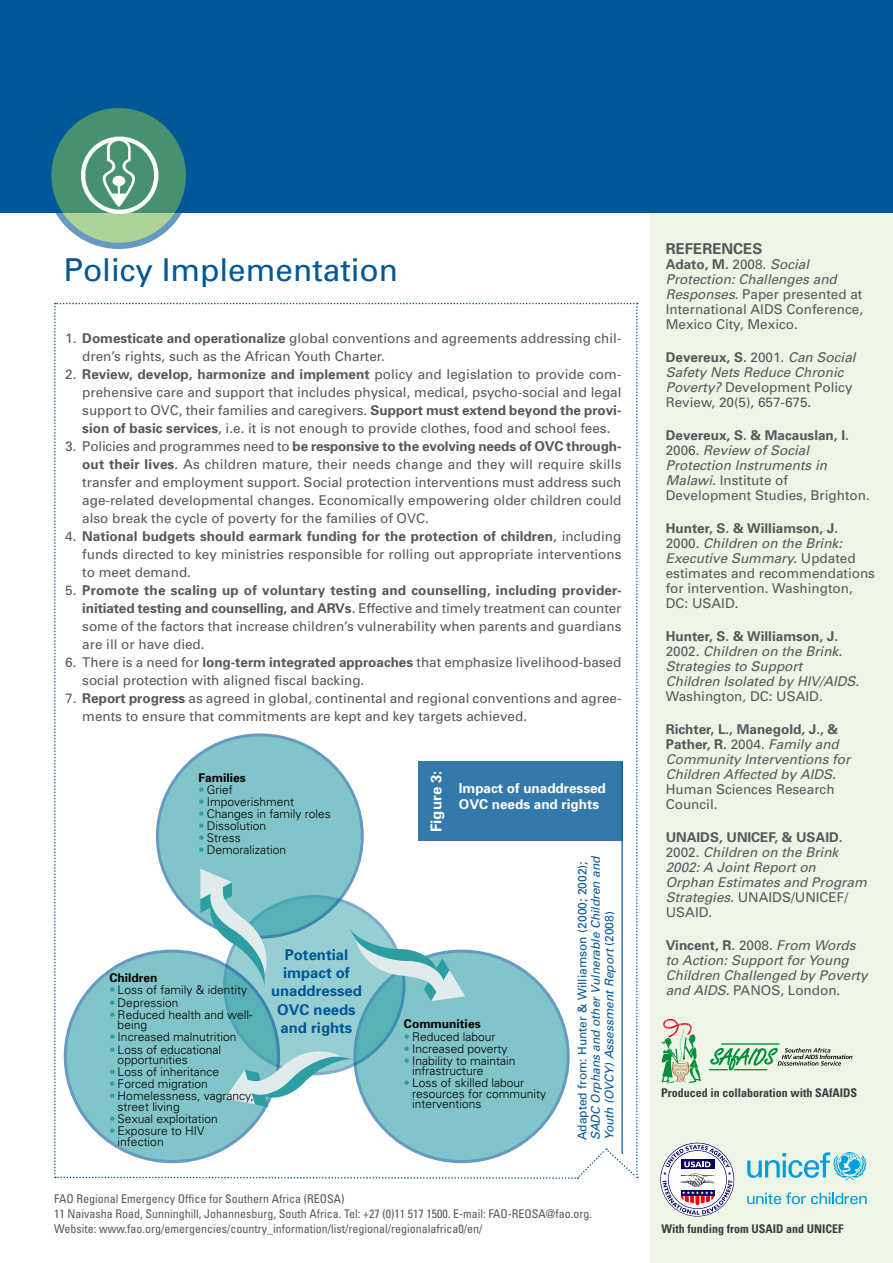
<style>
.page{position:relative;width:893px;height:1263px;background:#fff}
.page>*{position:absolute;margin:0;border:0;box-sizing:border-box;transform-origin:0 0}
.t1{font:31.5px "Univers";color:#005898}
.t2{font:700 15px "Univers";color:#58585a}
.t3{font:700 15px "Univers";color:#fff}
.t4{font:700 14.85px/18.1px "Univers";color:#005898;text-align:center}
.t5{font:13.5px/15px "Univers";color:#58585a}
.t6{font:italic 13.5px/15px "Univers";color:#58585a}
.t7{font:700 13.5px/16.5px "Univers";color:#fff}
.t8{font:300 12px/10.5px "Univers";color:#000}
.t9{font:condensed 12px/15px "Univers";color:#58585a}
.t10{font:italic 12px/13.5px "Univers";color:#005898}
.t11{font:700 condensed 12px "Univers";color:#3e3d40}
.t12{font:12px "Univers";color:#005898}
.t13{font:700 12px "Univers";color:#000}
.s1{font-weight:700}
.s2{color:#2e9ea5}
.s3{font-style:normal}
.s4{font-style:italic}
.s5{font-weight:700;font-style:normal}
</style>
<div class="page">
<div style="left:651px;top:179px;width:242px;height:1084px;background:#edf5e7"></div>
<div style="left:0;top:0;width:893px;height:213px;background:#005898"></div>
<svg style="left:54px;top:303px;width:584px;height:876px"></svg>
<div style="left:418px;top:762px;width:205px;height:79px;background:#3379ac"></div>
<hr style="left:621px;top:762px;width:2px;height:392px;background:#005898">
<svg style="left:48px;top:105px;width:141px;height:141px;fill:#479170"></svg>
<div style="left:45px;top:102px;width:147px;height:147px;border:6px solid #005898;border-radius:50%"></div>
<svg style="left:79px;top:129px;width:87px;height:93px"></svg>
<hr style="left:721px;top:1043px;width:59px;height:2px;background:#009037">
<svg style="left:709px;top:1048px;width:143px;height:22px"></svg>
<svg style="left:661px;top:1019px;width:40px;height:64px"></svg>
<svg style="left:663px;top:1145px;width:69px;height:70px"></svg>
<svg style="left:747px;top:1192px;width:119px;height:12px"></svg>
<svg style="left:747px;top:1152px;width:119px;height:28px"></svg>
<h1 class="t1" style="left:64px;top:251px;width:336px">Policy Implementation</h1>
<p class="t5" style="left:82px;top:329px;width:541px;line-height:18px;text-indent:-17px">1. <span class="s1">Domesticate and operationalize</span> global conventions and agreements addressing chil&shy;dren’s rights, such as the African Youth Charter.</p>
<p class="t5" style="left:82px;top:365px;width:541px;line-height:18px;text-align:justify;text-indent:-17px">2. <span class="s1">Review, develop, harmonize and implement</span> policy and legislation to provide com&shy;prehensive care and support that includes physical, medical, psycho-social and legal support to OVC, their families and caregivers. <span class="s1">Support must extend beyond the provi&shy;sion of basic services</span>, i.e. it is not enough to provide clothes, food and school fees.</p>
<p class="t5" style="left:82px;top:437px;width:541px;line-height:18px;text-align:justify;text-indent:-17px">3. Policies and programmes need to <span class="s1">be responsive to the evolving needs of OVC through&shy;out their lives</span>. As children mature, their needs change and they will require skills transfer and employment support. Social protection interventions must address such age-related developmental changes. Economically empowering older children could also break the cycle of poverty for the families of OVC.</p>
<p class="t5" style="left:82px;top:527px;width:541px;line-height:18px;text-align:justify;text-indent:-17px">4. <span class="s1">National budgets should earmark funding for the protection of children</span>, including funds directed to key ministries responsible for rolling out appropriate interventions to meet demand.</p>
<p class="t5" style="left:82px;top:581px;width:541px;line-height:18px;text-align:justify;text-indent:-17px">5. <span class="s1">Promote the scaling up of voluntary testing and counselling, including provider&shy;initiated testing and counselling, and ARVs</span>. Effective and timely treatment can counter some of the factors that increase children’s vulnerability when parents and guardians are ill or have died.</p>
<p class="t5" style="left:82px;top:653px;width:541px;line-height:18px;text-indent:-17px">6. There is a need for <span class="s1">long-term integrated approaches</span> that emphasize livelihood-based social protection with aligned fiscal backing.</p>
<p class="t5" style="left:82px;top:689px;width:541px;line-height:18px;text-indent:-17px">7. <span class="s1">Report progress</span> as agreed in global, continental and regional conventions and agree&shy;ments to ensure that commitments are kept and key targets achieved.</p>
<p class="t13" style="left:198px;top:770px;width:49px">Families</p>
<p class="t8" style="left:198px;top:784px;width:36px"><span class="s2">•</span> Grief</p>
<p class="t8" style="left:198px;top:796px;width:97px"><span class="s2">•</span> Impoverishment</p>
<p class="t8" style="left:198px;top:808px;width:134px"><span class="s2">•</span> Changes in family roles</p>
<p class="t8" style="left:198px;top:821px;width:69px"><span class="s2">•</span> Dissolution</p>
<p class="t8" style="left:198px;top:833px;width:44px"><span class="s2">•</span> Stress</p>
<p class="t8" style="left:198px;top:845px;width:89px"><span class="s2">•</span> Demoralization</p>
<p class="t13" style="left:109px;top:971px;width:50px">Children</p>
<p class="t8" style="left:109px;top:985px;width:139px"><span class="s2">•</span> Loss of family &amp; identity</p>
<p class="t8" style="left:109px;top:997px;width:70px"><span class="s2">•</span> Depression</p>
<p class="t8" style="left:118px;top:1009px;width:136px;text-indent:-8px"><span class="s2">•</span> Reduced health and well&shy;being</p>
<p class="t8" style="left:109px;top:1032px;width:128px"><span class="s2">•</span> Increased malnutrition</p>
<p class="t8" style="left:118px;top:1044px;width:105px;text-indent:-8px"><span class="s2">•</span> Loss of educational opportunities</p>
<p class="t8" style="left:109px;top:1067px;width:111px"><span class="s2">•</span> Loss of inheritance</p>
<p class="t8" style="left:109px;top:1079px;width:100px"><span class="s2">•</span> Forced migration</p>
<p class="t8" style="left:118px;top:1091px;width:138px;text-indent:-8px"><span class="s2">•</span> Homelessness, vagrancy, street living</p>
<p class="t8" style="left:109px;top:1113px;width:110px"><span class="s2">•</span> Sexual exploitation</p>
<p class="t8" style="left:118px;top:1126px;width:88px;text-indent:-8px"><span class="s2">•</span> Exposure to HIV infection</p>
<p class="t4" style="left:271px;top:946px;width:92px">Potential impact of unaddressed<br>OVC needs and rights</p>
<p class="t3" style="left:427px;top:832px;width:63px;rotate:-90deg">Figure 3:</p>
<p class="t7" style="left:459px;top:780px;width:149px">Impact of unaddressed<br>OVC needs and rights</p>
<p class="t13" style="left:404px;top:1017px;width:78px">Communities</p>
<p class="t8" style="left:404px;top:1031px;width:93px"><span class="s2">•</span> Reduced labour</p>
<p class="t8" style="left:404px;top:1043px;width:105px"><span class="s2">•</span> Increased poverty</p>
<p class="t8" style="left:412px;top:1055px;width:105px;text-indent:-8px"><span class="s2">•</span> Inability to maintain infrastructure</p>
<p class="t8" style="left:412px;top:1078px;width:136px;text-indent:-8px"><span class="s2">•</span> Loss of skilled labour resources for community interventions</p>
<p class="t12" style="left:575px;top:1140px;width:280px;rotate:-90deg">Adapted from: Hunter &amp; Williamson (2000; 2002);</p>
<p class="t10" style="left:589px;top:1140px;width:286px;rotate:-90deg">SADC Orphans and other Vulnerable Children and<br>Youth (OVCY) Assessment Report <span class="s3">(2008)</span></p>
<p class="t9" style="left:54px;top:1191px;width:539px">FAO Regional Emergency Office for Southern Africa (REOSA)<br>11 Naivasha Road, Sunninghill, Johannesburg, South Africa. Tel: +27 (0)11 517 1500. E-mail: FAO-REOSA@fao.org.<br>Website: www.fao.org/emergencies/country_information/list/regional/regionalafrica0/en/</p>
<p class="t2" style="left:666px;top:240px;width:21px">References</p>
<p class="t5" style="left:666px;top:257px;width:199px"><span class="s1">Adato, M.</span> 2008. <span class="s4">Social<br>Protection: Challenges and<br>Responses</span>. Paper presented at<br>International AIDS Conference,<br>Mexico City, Mexico.</p>
<p class="t5" style="left:666px;top:350px;width:191px"><span class="s1">Devereux, S.</span> 2001. <span class="s4">Can Social<br>Safety Nets Reduce Chronic<br>Poverty?</span> Development Policy<br>Review, 20(5), 657-675.</p>
<p class="t5" style="left:666px;top:428px;width:206px"><span class="s1">Devereux, S. &amp; Macauslan, I.<br></span>2006. <span class="s4">Review of Social<br>Protection Instruments in<br>Malawi.</span> Institute of<br>Development Studies, Brighton.</p>
<p class="t5" style="left:666px;top:521px;width:211px"><span class="s1">Hunter, S. &amp; Williamson, J.<br></span>2000. <span class="s4">Children on the Brink:<br>Executive Summary.</span> Updated estimates and recommendations for intervention. Washington,<br>DC: USAID.</p>
<p class="t6" style="left:666px;top:629px;width:195px"><span class="s5">Hunter, S. &amp; Williamson, J.<br></span><span class="s3">2002.</span> Children on the Brink.<br>Strategies to Support<br>Children Isolated by HIV/AIDS.</p>
<p class="t5" style="left:666px;top:689px;width:159px">Washington, DC: USAID.</p>
<p class="t6" style="left:666px;top:722px;width:186px"><span class="s5">Richter, L., Manegold, J., &amp;<br>Pather, R.</span> <span class="s3">2004</span>. Family and<br>Community Interventions for<br>Children Affected by AIDS.</p>
<p class="t5" style="left:666px;top:782px;width:170px">Human Sciences Research<br>Council.</p>
<p class="t6" style="left:666px;top:830px;width:203px"><span class="s5">UNAIDS, UNICEF, &amp; USAID.<br></span><span class="s3">2002.</span> Children on the Brink<br>2002: A Joint Report on<br>Orphan Estimates and Program<br>Strategies. <span class="s3">UNAIDS/UNICEF/<br>USAID.</span></p>
<p class="t6" style="left:666px;top:938px;width:203px"><span class="s5">Vincent, R.</span> <span class="s3">2008.</span> From Words to Action: Support for Young<br>Children Challenged by Poverty and AIDS. <span class="s3">PANOS, London.</span></p>
<p class="t11" style="left:661px;top:1086px;width:198px">Produced in collaboration with SAfAIDS</p>
<p class="t11" style="left:662px;top:1221px;width:184px">With funding from USAID and UNICEF</p>
</div>
